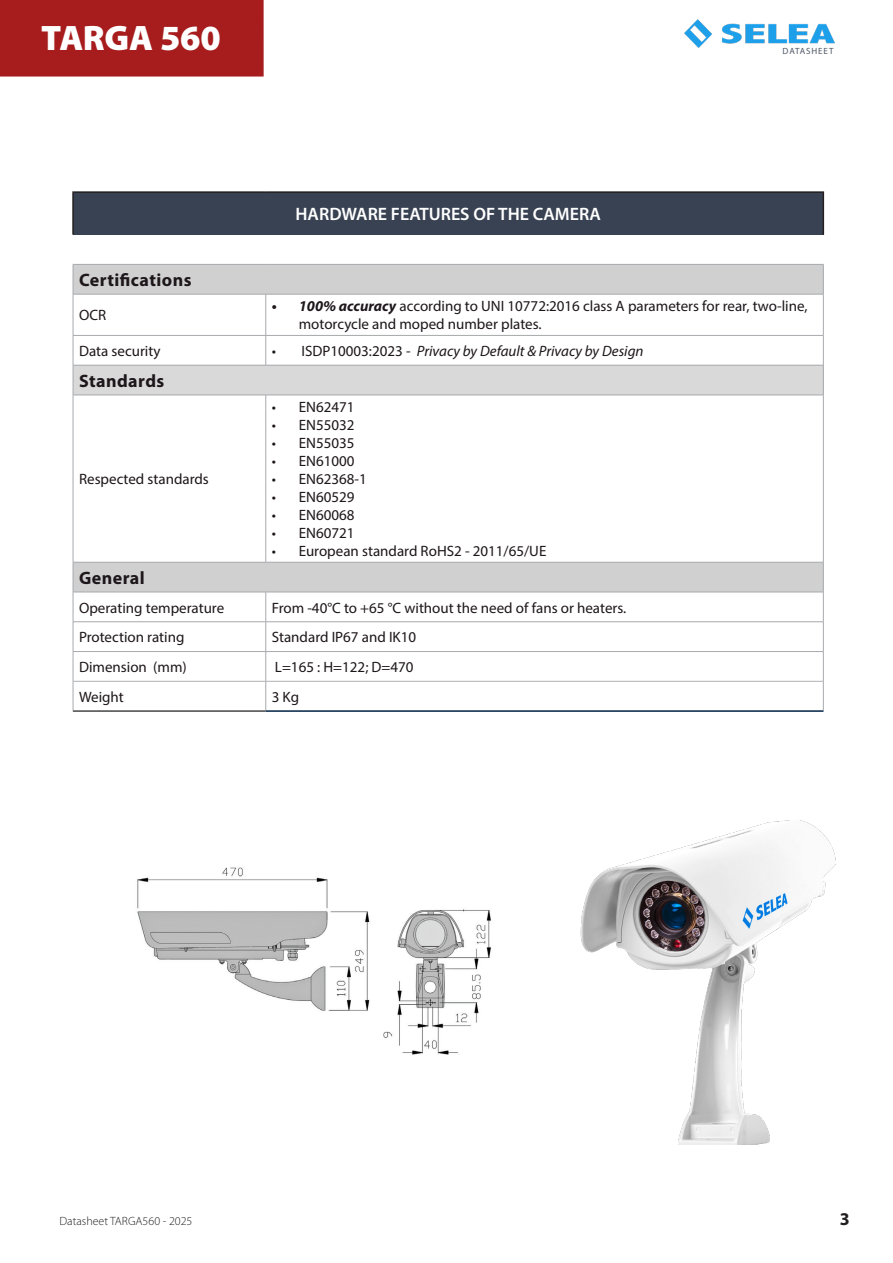
<style>
.page{position:relative;width:893px;height:1263px;background:#fff}
.page>*{position:absolute;margin:0;border:0;box-sizing:border-box;transform-origin:0 0}
.t1{font:900 35.55px "Myriad Pro";letter-spacing:-.01em;color:#fff}
.t2{font:700 18px "Myriad Pro";letter-spacing:.025em;color:#1d161a}
.t3{font:600 18px "Myriad Pro";color:#fff}
.t4{font:700 18px "Myriad Pro";color:#231f20}
.t5{font:15px/18px "Myriad Pro";color:#1d161a}
.t6{font:italic 15px "Myriad Pro";color:#1d161a}
.t7{font:300 12px "Myriad Pro";color:#231f20}
.t8{font:9px "Myriad Pro";letter-spacing:.1em;color:#4f5766}
.s1{font-weight:700;font-style:italic}
.s2{font-style:normal}
</style>
<div class="page">
<div style="left:73px;top:192px;width:750px;height:43px;background:#394253"></div>
<svg style="left:74px;top:265px;width:749px;height:327px"></svg>
<div style="left:73px;top:365px;width:750px;height:30px;background:#d9d9d9"></div>
<hr style="left:72px;top:191px;width:194px;height:2px;background:#231f20">
<hr style="left:72px;top:193px;width:2px;height:42px;background:#231f20">
<hr style="left:266px;top:191px;width:558px;height:2px;background:#231f20">
<hr style="left:823px;top:193px;width:1px;height:42px;background:#231f20">
<svg style="left:823px;top:265px;width:1px;height:29px"></svg>
<hr style="left:823px;top:365px;width:1px;height:30px;background:#a8a9ad">
<hr style="left:823px;top:562px;width:1px;height:30px;background:#a8a9ad">
<svg style="left:73px;top:265px;width:1px;height:29px"></svg>
<hr style="left:73px;top:294px;width:193px;height:1px;background:#a8a9ad">
<hr style="left:73px;top:294px;width:1px;height:41px;background:#a8a9ad">
<hr style="left:266px;top:294px;width:557px;height:1px;background:#a8a9ad">
<hr style="left:265px;top:294px;width:1px;height:41px;background:#a8a9ad">
<hr style="left:823px;top:294px;width:1px;height:41px;background:#a8a9ad">
<hr style="left:73px;top:335px;width:193px;height:1px;background:#a8a9ad">
<svg style="left:73px;top:336px;width:1px;height:29px"></svg>
<hr style="left:266px;top:335px;width:557px;height:1px;background:#a8a9ad">
<svg style="left:265px;top:336px;width:1px;height:29px"></svg>
<svg style="left:823px;top:336px;width:1px;height:29px"></svg>
<hr style="left:73px;top:365px;width:193px;height:1px;background:#a8a9ad">
<hr style="left:73px;top:365px;width:1px;height:30px;background:#a8a9ad">
<hr style="left:266px;top:365px;width:557px;height:1px;background:#a8a9ad">
<hr style="left:73px;top:395px;width:193px;height:1px;background:#a8a9ad">
<hr style="left:73px;top:395px;width:1px;height:167px;background:#a8a9ad">
<hr style="left:266px;top:395px;width:557px;height:1px;background:#a8a9ad">
<hr style="left:265px;top:395px;width:1px;height:167px;background:#a8a9ad">
<hr style="left:823px;top:395px;width:1px;height:167px;background:#a8a9ad">
<hr style="left:73px;top:562px;width:193px;height:1px;background:#a8a9ad">
<hr style="left:73px;top:562px;width:1px;height:30px;background:#a8a9ad">
<hr style="left:266px;top:562px;width:557px;height:1px;background:#a8a9ad">
<hr style="left:73px;top:592px;width:193px;height:1px;background:#a8a9ad">
<hr style="left:73px;top:592px;width:1px;height:30px;background:#a8a9ad">
<hr style="left:266px;top:592px;width:557px;height:1px;background:#a8a9ad">
<hr style="left:265px;top:592px;width:1px;height:30px;background:#a8a9ad">
<hr style="left:823px;top:592px;width:1px;height:30px;background:#a8a9ad">
<hr style="left:73px;top:621px;width:193px;height:1px;background:#a8a9ad">
<hr style="left:266px;top:621px;width:557px;height:1px;background:#a8a9ad">
<hr style="left:73px;top:651px;width:193px;height:1px;background:#a8a9ad">
<hr style="left:266px;top:651px;width:557px;height:1px;background:#a8a9ad">
<svg style="left:73px;top:622px;width:1px;height:88px"></svg>
<svg style="left:265px;top:622px;width:1px;height:88px"></svg>
<svg style="left:823px;top:622px;width:1px;height:88px"></svg>
<hr style="left:73px;top:710px;width:193px;height:2px;background:#454647">
<hr style="left:266px;top:710px;width:557px;height:2px;background:#002146">
<hr style="left:73px;top:681px;width:193px;height:1px;background:#b1b2b5">
<hr style="left:266px;top:681px;width:557px;height:1px;background:#b1b2b5">
<hr style="left:73px;top:264px;width:193px;height:1px;background:#a8a9ad">
<hr style="left:266px;top:264px;width:557px;height:1px;background:#a8a9ad">
<img style="left:685px;top:20px;width:149px;height:28px">
<div style="left:0;top:0;width:264px;height:77px;background:#a71c1c"></div>
<img style="left:137px;top:867px;width:354px;height:188px">
<img style="left:580px;top:820px;width:256px;height:324px">
<p class="t1" style="left:41px;top:18px;width:181px">TARGA 560</p>
<p class="t3" style="left:296px;top:203px;width:307px">HARDWARE FEATURES OF THE CAMERA</p>
<p class="t8" style="left:783px;top:46px;width:52px">DATASHEET</p>
<p class="t2" style="left:79px;top:268px;width:114px">Certifications</p>
<p class="t5" style="left:79px;top:306px;width:29px">OCR</p>
<p class="t5" style="left:299px;top:297px;width:510px;text-indent:-27px"><span class="s1">• 100% accuracy</span> according to UNI 10772:2016 class A parameters for rear, two-line, motorcycle and moped number plates.</p>
<p class="t5" style="left:79px;top:342px;width:83px">Data security</p>
<p class="t6" style="left:272px;top:342px;width:373px">• <span class="s2">ISDP10003:2023 -</span> Privacy by Default &amp; Privacy by Design</p>
<p class="t2" style="left:79px;top:369px;width:87px">Standards</p>
<p class="t5" style="left:79px;top:470px;width:131px">Respected standards</p>
<p class="t5" style="left:272px;top:398px;width:84px">• EN62471</p>
<p class="t5" style="left:272px;top:416px;width:84px">• EN55032</p>
<p class="t5" style="left:272px;top:434px;width:84px">• EN55035</p>
<p class="t5" style="left:272px;top:452px;width:84px">• EN61000</p>
<p class="t5" style="left:272px;top:470px;width:97px">• EN62368-1</p>
<p class="t5" style="left:272px;top:488px;width:84px">• EN60529</p>
<p class="t5" style="left:272px;top:506px;width:84px">• EN60068</p>
<p class="t5" style="left:272px;top:524px;width:84px">• EN60721</p>
<p class="t5" style="left:272px;top:542px;width:276px">• European standard RoHS2 - 2011/65/UE</p>
<p class="t2" style="left:79px;top:566px;width:67px">General</p>
<p class="t5" style="left:79px;top:598px;width:147px">Operating temperature</p>
<p class="t5" style="left:272px;top:598px;width:356px">From -40°C to +65 °C without the need of fans or heaters.</p>
<p class="t5" style="left:79px;top:628px;width:107px">Protection rating</p>
<p class="t5" style="left:272px;top:628px;width:146px">Standard IP67 and IK10</p>
<p class="t5" style="left:79px;top:658px;width:109px">Dimension (mm)</p>
<p class="t5" style="left:275px;top:658px;width:140px">L=165 : H=122; D=470</p>
<p class="t5" style="left:79px;top:687px;width:46px">Weight</p>
<p class="t5" style="left:272px;top:687px;width:29px">3 Kg</p>
<p class="t7" style="left:60px;top:1214px;width:134px">Datasheet TARGA560 - 2025</p>
<p class="t4" style="left:840px;top:1208px;width:11px">3</p>
</div>
